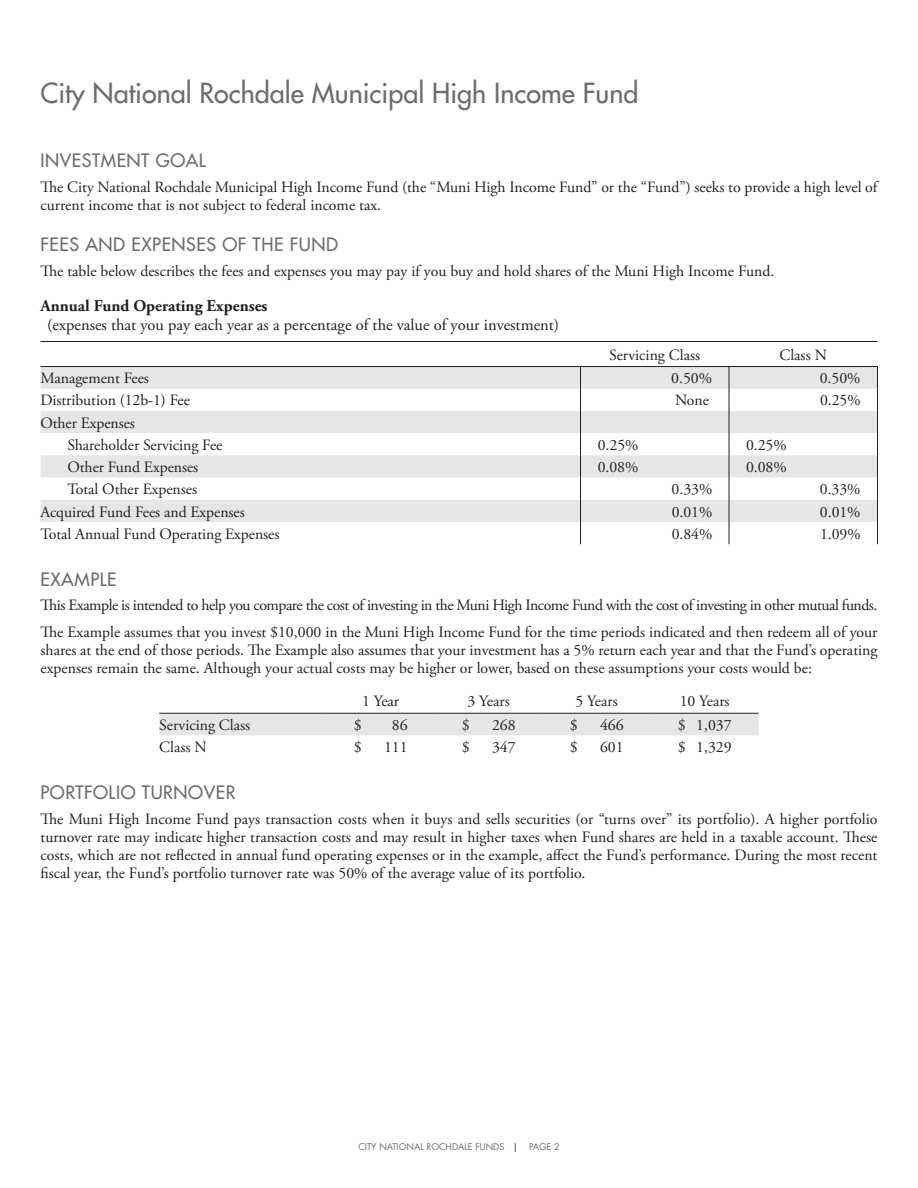
<style>
.page{position:relative;width:918px;height:1188px;background:#fff}
.page>*{position:absolute;margin:0;border:0;box-sizing:border-box;transform-origin:0 0}
.t1{font:500 27px "Futura Std";color:#6c6d70}
.t2{font:500 18px "Futura Std";letter-spacing:.03em;color:#6c6d70}
.t3{font:16.5px "Adobe Garamond Pro";color:#231f20}
.t4{font:700 16.5px "Adobe Garamond Pro";color:#231f20}
.t5{font:15.75px/18px "Adobe Garamond Pro";color:#231f20}
.t6{font:15.75px/26.7px "Adobe Garamond Pro";letter-spacing:-.03em;color:#231f20}
.t7{font:9px "Futura Std";color:#6c6d70}
.s1{color:#231f20}
</style>
<div class="page">
<svg style="left:40px;top:367px;width:837px;height:155px;fill:#e5e6e8"></svg>
<svg style="left:729px;top:367px;width:1px;height:177px"></svg>
<svg style="left:877px;top:367px;width:1px;height:177px"></svg>
<svg style="left:580px;top:367px;width:1px;height:177px"></svg>
<hr style="left:40px;top:341px;width:838px;height:1px;background:#231f20">
<hr style="left:40px;top:366px;width:540px;height:1px;background:#231f20">
<hr style="left:580px;top:366px;width:149px;height:1px;background:#231f20">
<hr style="left:729px;top:366px;width:149px;height:1px;background:#231f20">
<div style="left:159px;top:714px;width:600px;height:21px;background:#e5e6e8"></div>
<hr style="left:159px;top:713px;width:168px;height:1px;background:#231f20">
<hr style="left:327px;top:713px;width:108px;height:1px;background:#231f20">
<hr style="left:435px;top:713px;width:108px;height:1px;background:#231f20">
<hr style="left:543px;top:713px;width:108px;height:1px;background:#231f20">
<hr style="left:651px;top:713px;width:108px;height:1px;background:#231f20">
<h1 class="t1" style="left:40px;top:81px;width:600px">City National Rochdale Municipal High Income Fund</h1>
<p class="t2" style="left:40px;top:152px;width:167px">INVESTMENT GOAL</p>
<p class="t5" style="left:40px;top:179px;width:838px">The City National Rochdale Municipal High Income Fund (the “Muni High Income Fund” or the “Fund”) seeks to provide a high level of current income that is not subject to federal income tax.</p>
<p class="t2" style="left:40px;top:236px;width:299px">FEES AND EXPENSES OF THE FUND</p>
<p class="t5" style="left:40px;top:263px;width:735px">The table below describes the fees and expenses you may pay if you buy and hold shares of the Muni High Income Fund.</p>
<p class="t4" style="left:40px;top:299px;width:229px">Annual Fund Operating Expenses</p>
<p class="t3" style="left:47px;top:318px;width:513px">(expenses that you pay each year as a percentage of the value of your investment)</p>
<p class="t5" style="left:609px;top:347px;width:93px">Servicing Class</p>
<p class="t5" style="left:779px;top:347px;width:49px">Class N</p>
<p class="t5" style="left:41px;top:371px;width:110px">Management Fees</p>
<p class="t5" style="left:671px;top:371px;width:42px">0.50%</p>
<p class="t5" style="left:820px;top:371px;width:42px">0.50%</p>
<p class="t5" style="left:41px;top:393px;width:151px">Distribution (12b-1) Fee</p>
<p class="t5" style="left:675px;top:393px;width:35px">None</p>
<p class="t5" style="left:820px;top:393px;width:42px">0.25%</p>
<p class="t5" style="left:68px;top:413px;width:156px;line-height:22.2px;text-indent:-27px">Other Expenses<br>Shareholder Servicing Fee</p>
<p class="t5" style="left:598px;top:437px;width:42px">0.25%</p>
<p class="t5" style="left:746px;top:437px;width:42px">0.25%</p>
<p class="t5" style="left:68px;top:459px;width:132px">Other Fund Expenses</p>
<p class="t5" style="left:598px;top:459px;width:42px">0.08%</p>
<p class="t5" style="left:746px;top:459px;width:42px">0.08%</p>
<p class="t5" style="left:68px;top:482px;width:131px">Total Other Expenses</p>
<p class="t5" style="left:672px;top:482px;width:42px">0.33%</p>
<p class="t5" style="left:820px;top:482px;width:42px">0.33%</p>
<p class="t5" style="left:41px;top:504px;width:206px">Acquired Fund Fees and Expenses</p>
<p class="t5" style="left:672px;top:504px;width:42px">0.01%</p>
<p class="t5" style="left:820px;top:504px;width:42px">0.01%</p>
<p class="t5" style="left:41px;top:526px;width:241px">Total Annual Fund Operating Expenses</p>
<p class="t5" style="left:672px;top:526px;width:42px">0.84%</p>
<p class="t5" style="left:820px;top:526px;width:42px">1.09%</p>
<p class="t2" style="left:40px;top:571px;width:78px">EXAMPLE</p>
<p class="t6" style="left:40px;top:593px;width:839px">This Example is intended to help you compare the cost of investing in the Muni High Income Fund with the cost of investing in other mutual funds.<br>The Example assumes that you invest $10,000 in the Muni High Income Fund for the time periods indicated and then redeem all of your</p>
<p class="t5" style="left:41px;top:642px;width:839px">shares at the end of those periods. The Example also assumes that your investment has a 5% return each year and that the Fund’s operating expenses remain the same. Although your actual costs may be higher or lower, based on these assumptions your costs would be:</p>
<p class="t5" style="left:362px;top:694px;width:39px">1 Year</p>
<p class="t5" style="left:468px;top:694px;width:44px">3 Years</p>
<p class="t5" style="left:576px;top:694px;width:44px">5 Years</p>
<p class="t5" style="left:680px;top:694px;width:51px">10 Years</p>
<p class="t5" style="left:159px;top:717px;width:93px">Servicing Class</p>
<p class="t5" style="left:354px;top:717px;width:9px">$</p>
<p class="t5" style="left:392px;top:717px;width:17px">86</p>
<p class="t5" style="left:462px;top:717px;width:9px">$</p>
<p class="t5" style="left:492px;top:717px;width:25px">268</p>
<p class="t5" style="left:570px;top:717px;width:9px">$</p>
<p class="t5" style="left:600px;top:717px;width:25px">466</p>
<p class="t5" style="left:678px;top:717px;width:56px">$ 1,037</p>
<p class="t5" style="left:159px;top:739px;width:49px">Class N</p>
<p class="t5" style="left:354px;top:739px;width:9px">$</p>
<p class="t5" style="left:384px;top:739px;width:25px">111</p>
<p class="t5" style="left:462px;top:739px;width:9px">$</p>
<p class="t5" style="left:492px;top:739px;width:25px">347</p>
<p class="t5" style="left:570px;top:739px;width:9px">$</p>
<p class="t5" style="left:600px;top:739px;width:25px">601</p>
<p class="t5" style="left:678px;top:739px;width:56px">$ 1,329</p>
<p class="t2" style="left:40px;top:784px;width:196px">PORTFOLIO TURNOVER</p>
<p class="t5" style="left:40px;top:811px;width:839px;text-align:justify">The Muni High Income Fund pays transaction costs when it buys and sells securities (or “turns over” its portfolio). A higher portfolio turnover rate may indicate higher transaction costs and may result in higher taxes when Fund shares are held in a taxable account. These costs, which are not reflected in annual fund operating expenses or in the example, affect the Fund’s performance. During the most recent fiscal year, the Fund’s portfolio turnover rate was 50% of the average value of its portfolio.</p>
<p class="t7" style="left:358px;top:1142px;width:203px">CITY NATIONAL ROCHDALE FUNDS <span class="s1">|</span> PAGE 2</p>
</div>
